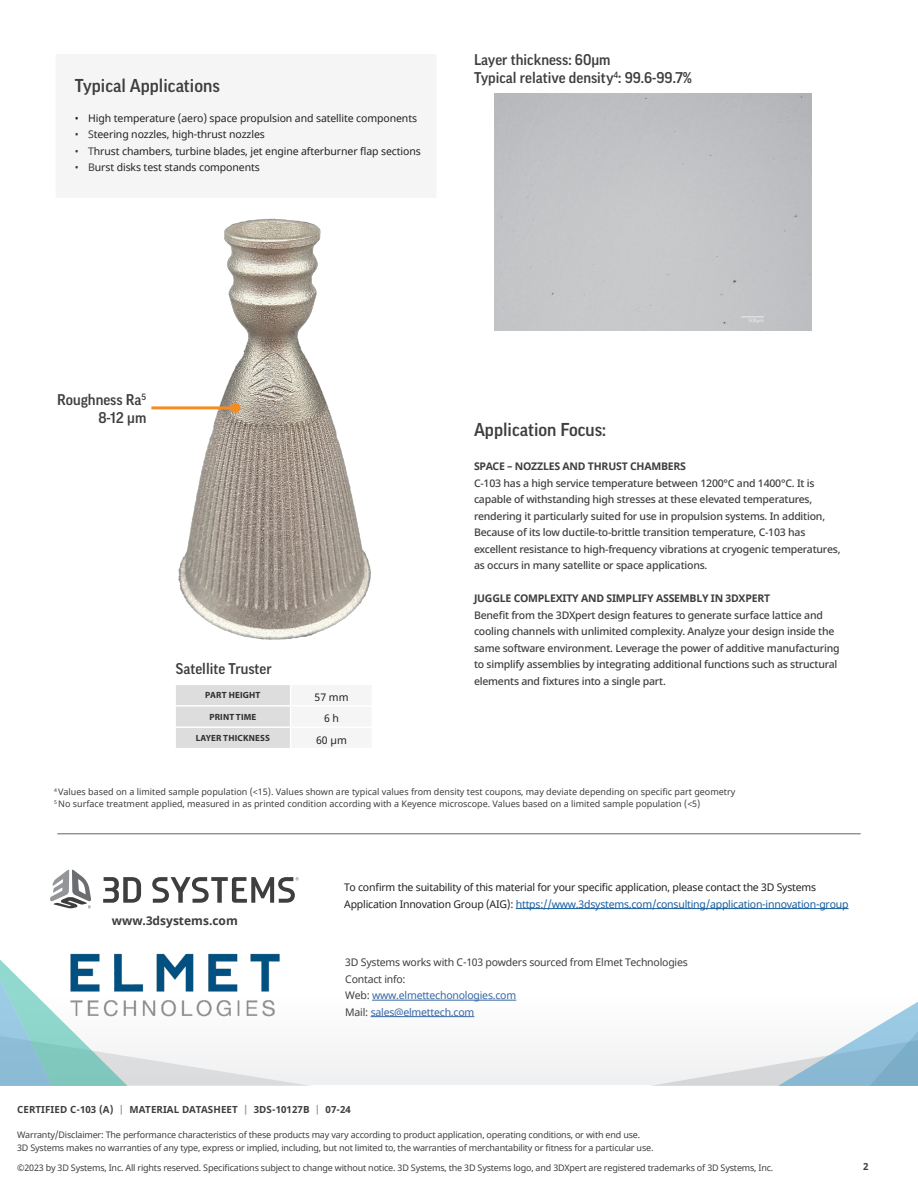
<style>
.page{position:relative;width:918px;height:1188px;background:#fff}
.page>*{position:absolute;margin:0;border:0;box-sizing:border-box;transform-origin:0 0}
.t1{font:500 18px "Good Pro";color:#3e3e3f}
.t2{font:500 15px "Good Pro";color:#3e3e3f}
.t3{font:700 12px "Noto Sans";color:#3e3e3f}
.t4{font:500 10.5px/16.5px "Noto Sans";letter-spacing:-.02em;color:#3e3e3f}
.t5{font:10.5px/16.5px "Noto Sans";letter-spacing:-.02em;color:#252020}
.t6{font:700 10.5px "Noto Sans";letter-spacing:-.02em;color:#3e3e3f}
.t7{font:10.5px "Noto Sans";letter-spacing:-.02em;color:#3e3e3f}
.t8{font:10.5px "Noto Sans";letter-spacing:-.02em;color:#3667a4}
.t9{font:700 9.75px "Noto Sans";letter-spacing:.01em;color:#3e3e3f}
.t10{font:9px/13.5px "Noto Sans";letter-spacing:-.02em;color:#3e3e3f}
.t11{font:9px "Noto Sans";color:#3e3e3f}
.t12{font:700 9px "Myriad Pro";letter-spacing:.02em;color:#303232}
.s1{color:#3e3e3f}
.s2{color:#175d9e}
.s3{color:#939598}
</style>
<div class="page">
<div style="left:0;top:995px;width:918px;height:90px;background:#f7f7f8"></div>
<svg style="left:0;top:959px;width:310px;height:127px"></svg>
<svg style="left:619px;top:833px;width:299px;height:253px"></svg>
<div style="left:495px;top:93px;width:317px;height:238px;background:#c2c3c6"></div>
<svg style="left:103px;top:877px;width:38px;height:26px"></svg>
<svg style="left:152px;top:877px;width:147px;height:26px"></svg>
<svg style="left:50px;top:870px;width:41px;height:39px"></svg>
<hr style="left:516px;top:908px;width:333px;height:1px;background:#175d9e">
<hr style="left:372px;top:1000px;width:144px;height:1px;background:#3667a4">
<hr style="left:371px;top:1016px;width:103px;height:1px;background:#3667a4">
<img style="left:66px;top:953px;width:218px;height:68px">
<hr style="left:57px;top:834px;width:804px;height:1px;background:#636366">
<img style="left:170px;top:218px;width:201px;height:422px">
<div style="left:176px;top:685px;width:114px;height:63px;background:#deddde"></div>
<hr style="left:176px;top:705px;width:115px;height:2px;background:#fff">
<hr style="left:176px;top:726px;width:115px;height:2px;background:#fff">
<hr style="left:151px;top:406px;width:85px;height:3px;background:#f68b1f">
<div style="left:231px;top:403px;width:9px;height:10px;background:#f68b1f;border-radius:50%"></div>
<div style="left:54px;top:52px;width:384px;height:147px;background:#f5f5f6"></div>
<p class="t1" style="left:75px;top:75px;width:147px">Typical Applications</p>
<p class="t5" style="left:75px;top:110px;width:344px">• High temperature (aero) space propulsion and satellite components</p>
<p class="t5" style="left:75px;top:127px;width:192px"><span class="s1">• S</span>teering nozzles, high-thrust nozzles</p>
<p class="t5" style="left:75px;top:143px;width:348px"><span class="s1">• T</span>hrust chambers, turbine blades, jet engine afterburner flap sections</p>
<p class="t5" style="left:75px;top:160px;width:187px"><span class="s1">• B</span>urst disks test stands components</p>
<p class="t2" style="left:474px;top:51px;width:138px">Layer thickness: 60µm</p>
<p class="t2" style="left:474px;top:69px;width:219px">Typical relative density<sup>4</sup>: 99.6-99.7%</p>
<p class="t2" style="left:57px;top:391px;width:90px">Roughness Ra<sup>5</sup></p>
<p class="t2" style="left:98px;top:409px;width:49px">8-12 µm</p>
<p class="t2" style="left:176px;top:660px;width:98px">Satellite Truster</p>
<p class="t12" style="left:205px;top:690px;width:57px">PART HEIGHT</p>
<p class="t5" style="left:315px;top:689px;width:35px">57 mm</p>
<p class="t12" style="left:209px;top:711px;width:49px">PRINT TIME</p>
<p class="t5" style="left:324px;top:710px;width:17px">6 h</p>
<p class="t12" style="left:196px;top:732px;width:76px">LAYER THICKNESS</p>
<p class="t5" style="left:316px;top:732px;width:32px">60 µm</p>
<p class="t1" style="left:474px;top:419px;width:134px">Application Focus:</p>
<p class="t6" style="left:474px;top:459px;width:214px">SPACE – NOZZLES AND THRUST CHAMBERS</p>
<p class="t4" style="left:474px;top:475px;width:368px">C-103 has a high service temperature between 1200°C and 1400°C. It is capable of withstanding high stresses at these elevated temperatures, rendering it particularly suited for use in propulsion systems. In addition, Because of its low ductile-to-brittle transition temperature, C-103 has excellent resistance to high-frequency vibrations at cryogenic temperatures, as occurs in many satellite or space applications.</p>
<p class="t6" style="left:474px;top:591px;width:298px">JUGGLE COMPLEXITY AND SIMPLIFY ASSEMBLY IN 3DXPERT</p>
<p class="t4" style="left:474px;top:607px;width:367px">Benefit from the 3DXpert design features to generate surface lattice and cooling channels with unlimited complexity. Analyze your design inside the same software environment. Leverage the power of additive manufacturing to simplify assemblies by integrating additional functions such as structural elements and fixtures into a single part.</p>
<p class="t11" style="left:54px;top:786px;width:683px"><sup>4</sup> Values based on a limited sample population (&lt;15). Values shown are typical values from density test coupons, may deviate depending on specific part geometry</p>
<p class="t11" style="left:54px;top:798px;width:648px"><sup>5</sup> No surface treatment applied, measured in as printed condition according with a Keyence microscope. Values based on a limited sample population (&lt;5)</p>
<p class="t3" style="left:112px;top:912px;width:128px">www.3dsystems.com</p>
<p class="t5" style="left:344px;top:880px;width:506px">To confirm the suitability of this material for your specific application, please contact the 3D Systems<br>Application Innovation Group (AIG): <span class="s2">https://www.3dsystems.com/consulting/application-innovation-group</span></p>
<p class="t7" style="left:345px;top:955px;width:344px">3D Systems works with C-103 powders sourced from Elmet Technologies</p>
<p class="t7" style="left:345px;top:972px;width:62px">Contact info:</p>
<p class="t8" style="left:345px;top:988px;width:172px"><span class="s1">Web:</span> www.elmettechonologies.com</p>
<p class="t8" style="left:345px;top:1005px;width:131px"><span class="s1">Mail:</span> sales@elmettech.com</p>
<p class="t9" style="left:17px;top:1103px;width:335px">CERTIFIED C-103 (A) <span class="s3">|</span> MATERIAL DATASHEET <span class="s3">|</span> 3DS-10127B <span class="s3">|</span> 07-24</p>
<p class="t10" style="left:17px;top:1128px;width:638px">Warranty/Disclaimer: The performance characteristics of these products may vary according to product application, operating conditions, or with end use.<br>3D Systems makes no warranties of any type, express or implied, including, but not limited to, the warranties of merchantability or fitness for a particular use.</p>
<p class="t10" style="left:17px;top:1161px;width:758px">©2023 by 3D Systems, Inc. All rights reserved. Specifications subject to change without notice. 3D Systems, the 3D Systems logo, and 3DXpert are registered trademarks of 3D Systems, Inc.</p>
<p class="t9" style="left:863px;top:1160px;width:7px">2</p>
</div>
